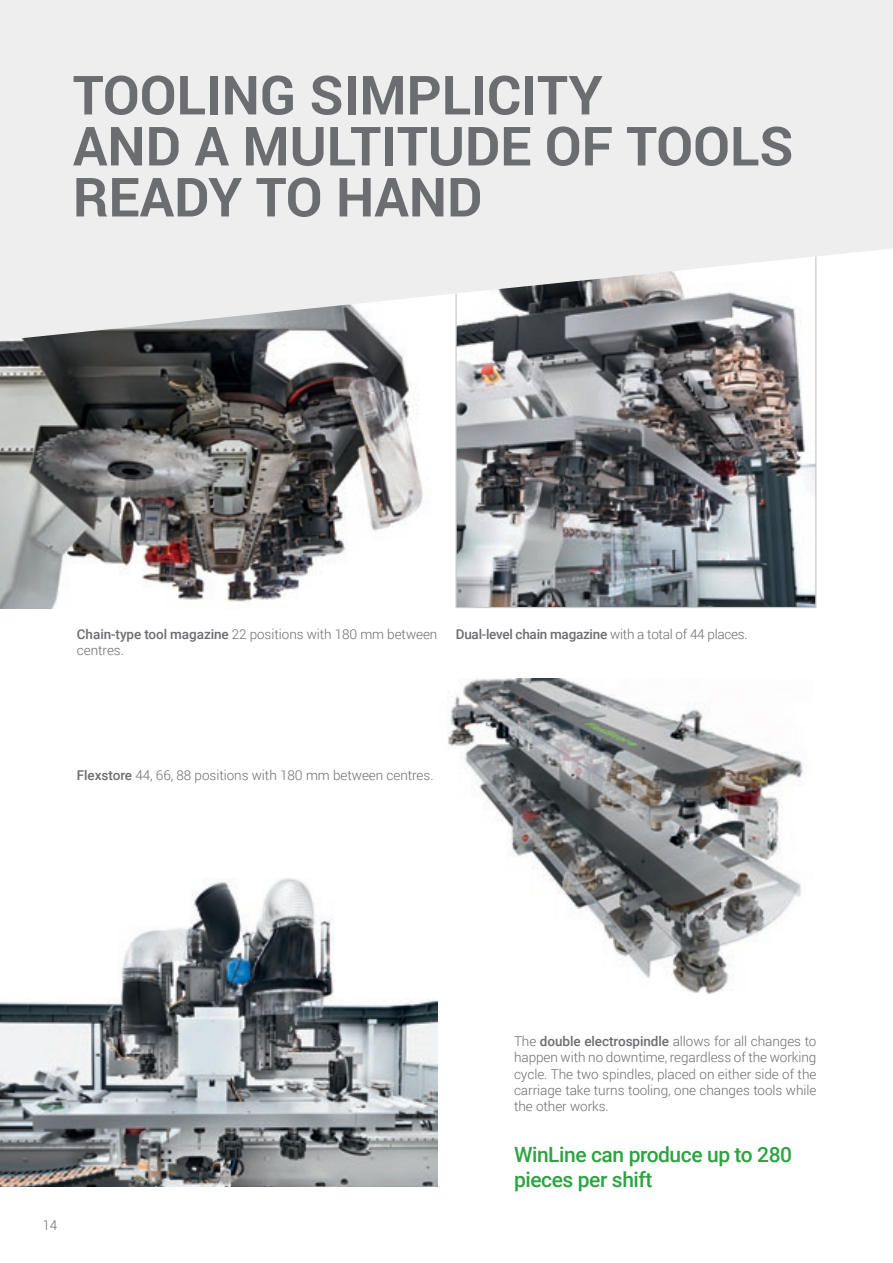
<style>
.page{position:relative;width:893px;height:1263px;background:#fff}
.page>*{position:absolute;margin:0;border:0;box-sizing:border-box;transform-origin:0 0}
.t1{font:700 54px/51px "Roboto";color:#6c6d70}
.t2{font:500 21px/25.2px "Roboto";letter-spacing:-.02em;color:#2da343}
.t3{font:300 13.5px/16.2px "Roboto";letter-spacing:-.005em;color:#6c6d70;text-align:justify}
.t4{font:500 13.5px "Roboto";letter-spacing:-.02em;color:#6c6d70}
.s1{font-weight:500}
.s2{font-weight:300}
</style>
<div class="page">
<img style="left:0;top:340px;width:423px;height:268px">
<img style="left:457px;top:340px;width:357px;height:266px">
<img style="left:0;top:878px;width:437px;height:309px">
<svg style="left:0;top:0;width:893px;height:340px;background:#e6e6e7"></svg>
<img style="left:870px;top:309px;width:23px;height:31px">
<img style="left:448px;top:679px;width:357px;height:315px">
<p class="t1" style="left:73px;top:68px;width:722px">TOOLING SIMPLICITY<br>AND A MULTITUDE OF TOOLS<br>READY TO HAND</p>
<p class="t3" style="left:77px;top:625px;width:362px"><span class="s1">Chain-type tool magazine</span> 22 positions with 180 mm between centres.</p>
<p class="t4" style="left:456px;top:624px;width:293px">Dual-level chain magazine <span class="s2">with a total of 44 places.</span></p>
<p class="t3" style="left:77px;top:766px;width:358px"><span class="s1">Flexstore</span> 44, 66, 88 positions with 180 mm between centres.</p>
<p class="t3" style="left:42px;top:1216px;width:16px">14</p>
<p class="t3" style="left:514px;top:1033px;width:304px">The <span class="s1">double electrospindle</span> allows for all changes to happen with no downtime, regardless of the working cycle. The two spindles, placed on either side of the carriage take turns tooling, one changes tools while the other works.</p>
<p class="t2" style="left:514px;top:1141px;width:280px">WinLine can produce up to 280 pieces per shift</p>
</div>
